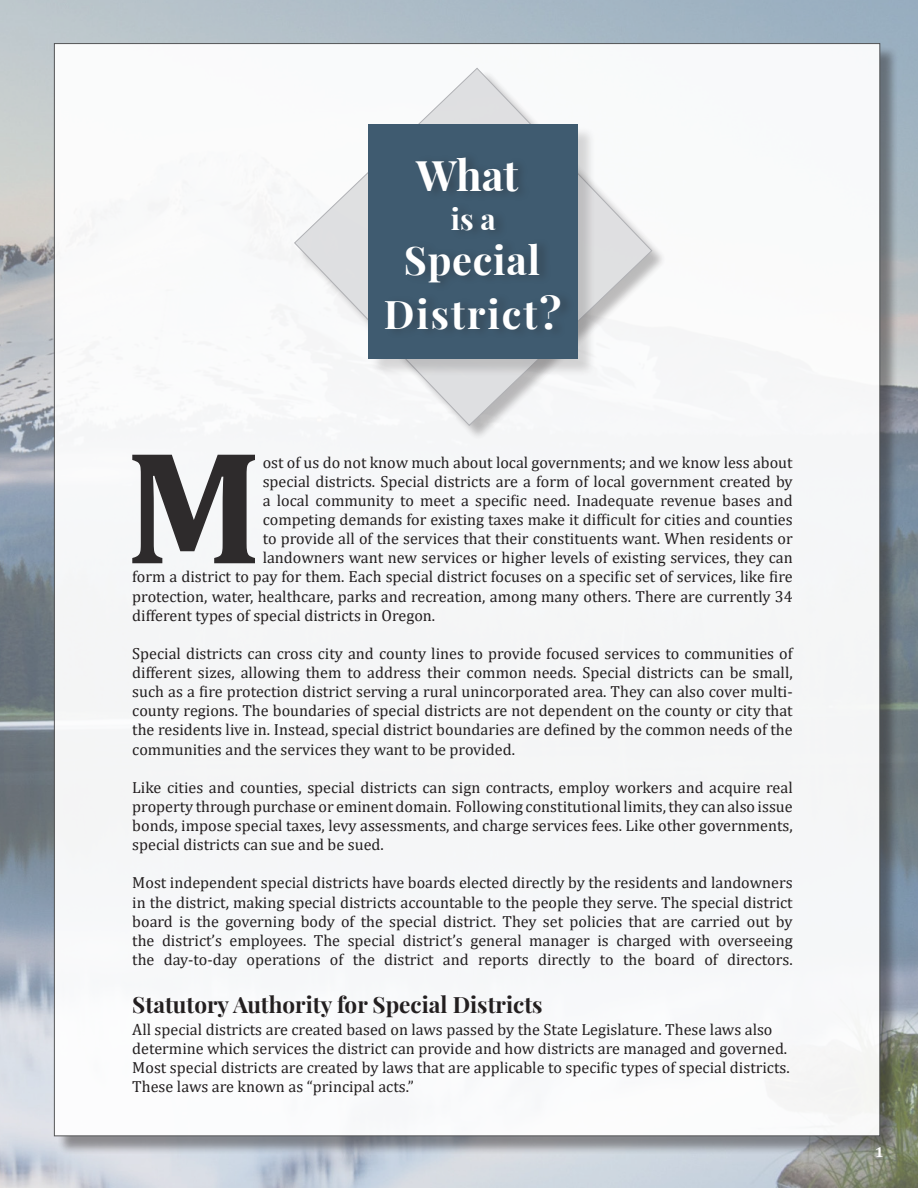
<style>
.page{position:relative;width:918px;height:1188px;background:#fff}
.page>*{position:absolute;margin:0;border:0;box-sizing:border-box;transform-origin:0 0}
.Body_Text_-_White_Dr{font:700 162.9px "Cambria";color:#2e2b2c}
.Special_Headline{font:700 42.15px "Playfair Display";color:#fff}
.Special_Headline-2{font:700 39.6px "Playfair Display";letter-spacing:.05em;color:#fff}
.Special_Headline-3{font:700 39.6px "Playfair Display";letter-spacing:.02em;color:#fff}
.Special_Headline-4{font:700 29.4px "Playfair Display";color:#fff}
.Headline_Text_-_Cent{font:700 22.5px "Playfair Display";color:#231f20}
.Body_Text{font:16.2px/19.2px "Cambria";color:#231f20;text-align:justify}
.Body_Text_-_White_Dr-2{font:16.2px "Cambria";color:#231f20}
.t1{font:700 14.25px "Cambria";color:#fff}
.s1{font-size:43.5px}
</style>
<div class="page">
<img style="left:0;top:0;width:918px;height:1188px">
<div style="left:57px;top:45px;width:842px;height:1110px;background:#231f20;opacity:.48"></div>
<div style="left:54px;top:43px;width:826px;height:1093px;background:#f6f7f8;border:1px solid #4b4c4d"></div>
<svg style="left:294px;top:68px;width:359px;height:359px"></svg>
<div style="left:370px;top:126px;width:226px;height:251px;background:#231f20;opacity:.17"></div>
<div style="left:368px;top:124px;width:209px;height:235px;background:#3f5b70"></div>
<div style="left:384px;top:289px;width:190px;height:51px;background:#3d586c"></div>
<div style="left:404px;top:238px;width:148px;height:54px;background:#3d586c"></div>
<div style="left:415px;top:152px;width:117px;height:49px;background:#3d576b"></div>
<p class="Special_Headline" style="left:416px;top:142px;width:104px">What</p>
<p class="Special_Headline-4" style="left:451px;top:196px;width:47px">is a</p>
<p class="Special_Headline-3" style="left:404px;top:229px;width:138px">Special</p>
<p class="Special_Headline-2" style="left:384px;top:283px;width:179px">District<span class="s1">?</span></p>
<p class="Body_Text_-_White_Dr" style="left:125px;top:393px;width:139px">M</p>
<p class="Body_Text_-_White_Dr-2" style="left:263px;top:453px;width:531px">ost of us do not know much about local governments; and we know less about</p>
<p class="Body_Text_-_White_Dr-2" style="left:263px;top:472px;width:532px">special districts. Special districts are a form of local government created by</p>
<p class="Body_Text_-_White_Dr-2" style="left:263px;top:491px;width:532px">a local community to meet a specific need. Inadequate revenue bases and</p>
<p class="Body_Text_-_White_Dr-2" style="left:263px;top:510px;width:532px">competing demands for existing taxes make it difficult for cities and counties</p>
<p class="Body_Text_-_White_Dr-2" style="left:263px;top:529px;width:532px">to provide all of the services that their constituents want. When residents or</p>
<p class="Body_Text_-_White_Dr-2" style="left:263px;top:548px;width:531px">landowners want new services or higher levels of existing services, they can</p>
<p class="Body_Text_-_White_Dr-2" style="left:132px;top:567px;width:662px">form a district to pay for them. Each special district focuses on a specific set of services, like fire</p>
<p class="Body_Text_-_White_Dr-2" style="left:132px;top:586px;width:662px">protection, water, healthcare, parks and recreation, among many others. There are currently 34</p>
<p class="Body_Text_-_White_Dr-2" style="left:132px;top:606px;width:304px">different types of special districts in Oregon.</p>
<p class="Body_Text" style="left:132px;top:644px;width:662px">Special districts can cross city and county lines to provide focused services to communities of different sizes, allowing them to address their common needs. Special districts can be small, such as a fire protection district serving a rural unincorporated area. They can also cover multi&shy;county regions. The boundaries of special districts are not dependent on the county or city that the residents live in. Instead, special district boundaries are defined by the common needs of the communities and the services they want to be provided.</p>
<p class="Body_Text" style="left:132px;top:778px;width:662px">Like cities and counties, special districts can sign contracts, employ workers and acquire real property through purchase or eminent domain. Following constitutional limits, they can also issue bonds, impose special taxes, levy assessments, and charge services fees. Like other governments, special districts can sue and be sued.</p>
<p class="Body_Text" style="left:132px;top:873px;width:662px">Most independent special districts have boards elected directly by the residents and landowners in the district, making special districts accountable to the people they serve. The special district board is the governing body of the special district. They set policies that are carried out by the district’s employees. The special district’s general manager is charged with overseeing the day-to-day operations of the district and reports directly to the board of directors.</p>
<p class="Headline_Text_-_Cent" style="left:132px;top:987px;width:412px">Statutory Authority for Special Districts</p>
<p class="Body_Text" style="left:132px;top:1020px;width:659px;text-align:left">All special districts are created based on laws passed by the State Legislature. These laws also determine which services the district can provide and how districts are managed and governed.<br>Most special districts are created by laws that are applicable to specific types of special districts.<br>These laws are known as “principal acts.”</p>
<p class="t1" style="left:875px;top:1142px;width:10px">1</p>
</div>
